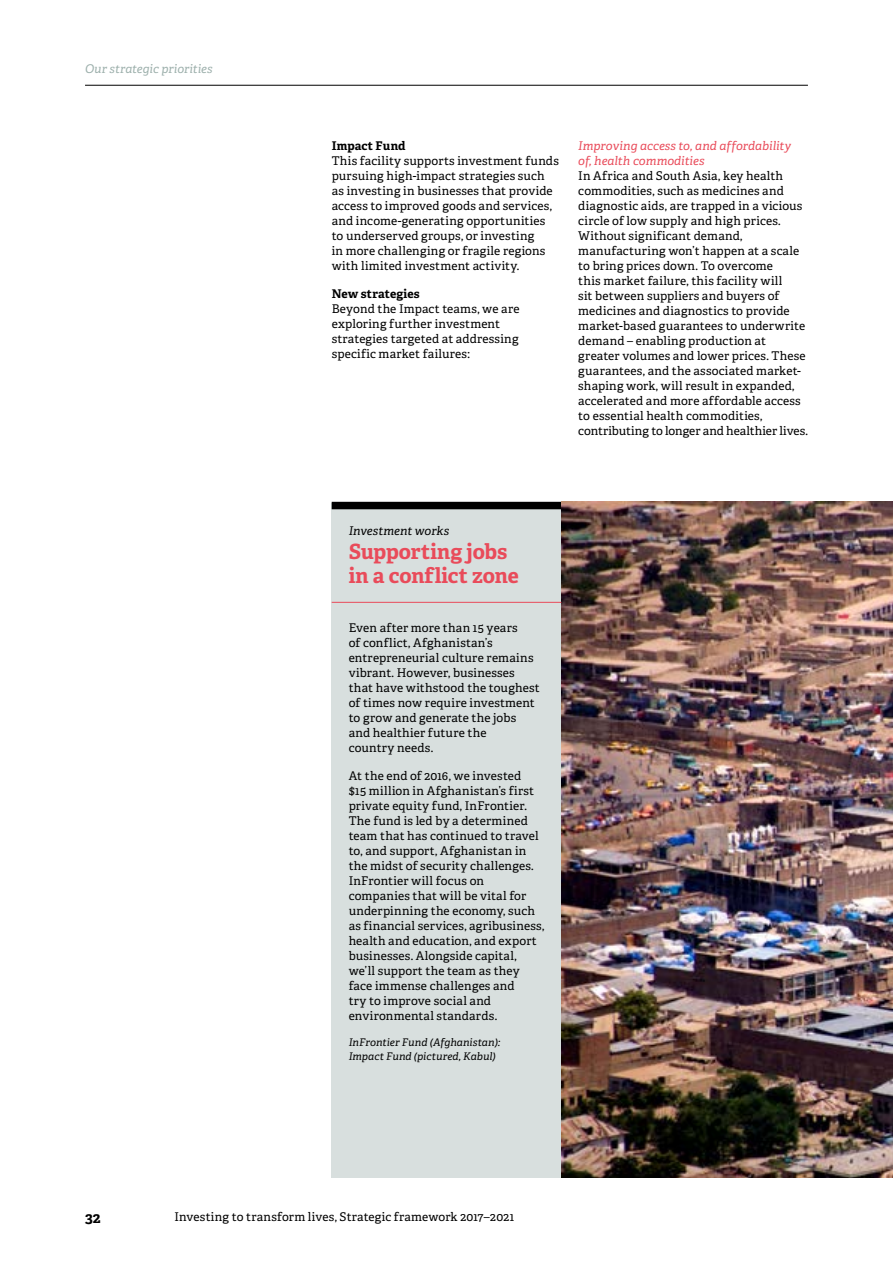
<style>
.page{position:relative;width:893px;height:1263px;background:#fff}
.page>*{position:absolute;margin:0;border:0;box-sizing:border-box;transform-origin:0 0}
.t1{font:700 21px/24px "Adelle";letter-spacing:-.005em;color:#e94b5a}
.t2{font:700 15px "Adelle";color:#000}
.t3{font:12px/15px "Adelle PE";letter-spacing:.015em;color:#000}
.t4{font:italic 12px/15px "Adelle PE";color:#e94b5a}
.t5{font:700 12px "Adelle PE";letter-spacing:.01em;color:#000}
.t6{font:italic 12px "Adelle";color:#9db0ac}
.t7{font:italic 12px "Adelle PE";color:#000}
.t8{font:italic 10.5px/13.5px "Adelle";letter-spacing:.005em;color:#000}
</style>
<div class="page">
<div style="left:332px;top:503px;width:229px;height:675px;background:#d8dfde"></div>
<div style="left:332px;top:502px;width:229px;height:7px;background:#000"></div>
<img style="left:561px;top:502px;width:332px;height:676px">
<hr style="left:332px;top:602px;width:229px;height:1px;background:#e94b5a">
<hr style="left:85px;top:85px;width:723px;height:1px;background:#000">
<p class="t6" style="left:85px;top:61px;width:129px">Our strategic priorities</p>
<p class="t5" style="left:332px;top:137px;width:75px">Impact Fund</p>
<p class="t3" style="left:332px;top:153px;width:229px">This facility supports investment funds pursuing high-impact strategies such as investing in businesses that provide access to improved goods and services, and income-generating opportunities to underserved groups, or investing<br>in more challenging or fragile regions with limited investment activity.</p>
<p class="t5" style="left:332px;top:285px;width:90px">New strategies</p>
<p class="t3" style="left:332px;top:301px;width:189px">Beyond the Impact teams, we are exploring further investment strategies targeted at addressing specific market failures:</p>
<p class="t4" style="left:578px;top:138px;width:214px">Improving access to, and affordability of, health commodities</p>
<p class="t3" style="left:578px;top:168px;width:231px">In Africa and South Asia, key health commodities, such as medicines and diagnostic aids, are trapped in a vicious circle of low supply and high prices.<br>Without significant demand, manufacturing won’t happen at a scale to bring prices down. To overcome<br>this market failure, this facility will<br>sit between suppliers and buyers of medicines and diagnostics to provide market-based guarantees to underwrite demand – enabling production at greater volumes and lower prices. These guarantees, and the associated market&shy;shaping work, will result in expanded, accelerated and more affordable access to essential health commodities, contributing to longer and healthier lives.</p>
<p class="t7" style="left:349px;top:522px;width:102px">Investment works</p>
<h1 class="t1" style="left:349px;top:540px;width:172px">Supporting jobs in a conflict zone</h1>
<p class="t3" style="left:349px;top:620px;width:193px">Even after more than 15 years<br>of conflict, Afghanistan’s entrepreneurial culture remains vibrant. However, businesses that have withstood the toughest of times now require investment to grow and generate the jobs and healthier future the<br>country needs.</p>
<p class="t3" style="left:349px;top:767px;width:197px">At the end of 2016, we invested<br>$15 million in Afghanistan’s first private equity fund, InFrontier.<br>The fund is led by a determined team that has continued to travel to, and support, Afghanistan in the midst of security challenges.<br>InFrontier will focus on companies that will be vital for underpinning the economy, such as financial services, agribusiness, health and education, and export businesses. Alongside capital, we’ll support the team as they face immense challenges and<br>try to improve social and environmental standards.</p>
<p class="t8" style="left:349px;top:1036px;width:153px">InFrontier Fund (Afghanistan):<br>Impact Fund (pictured, Kabul)</p>
<p class="t2" style="left:85px;top:1208px;width:17px">32</p>
<p class="t3" style="left:174px;top:1209px;width:341px">Investing to transform lives, Strategic framework 2017–2021</p>
</div>
